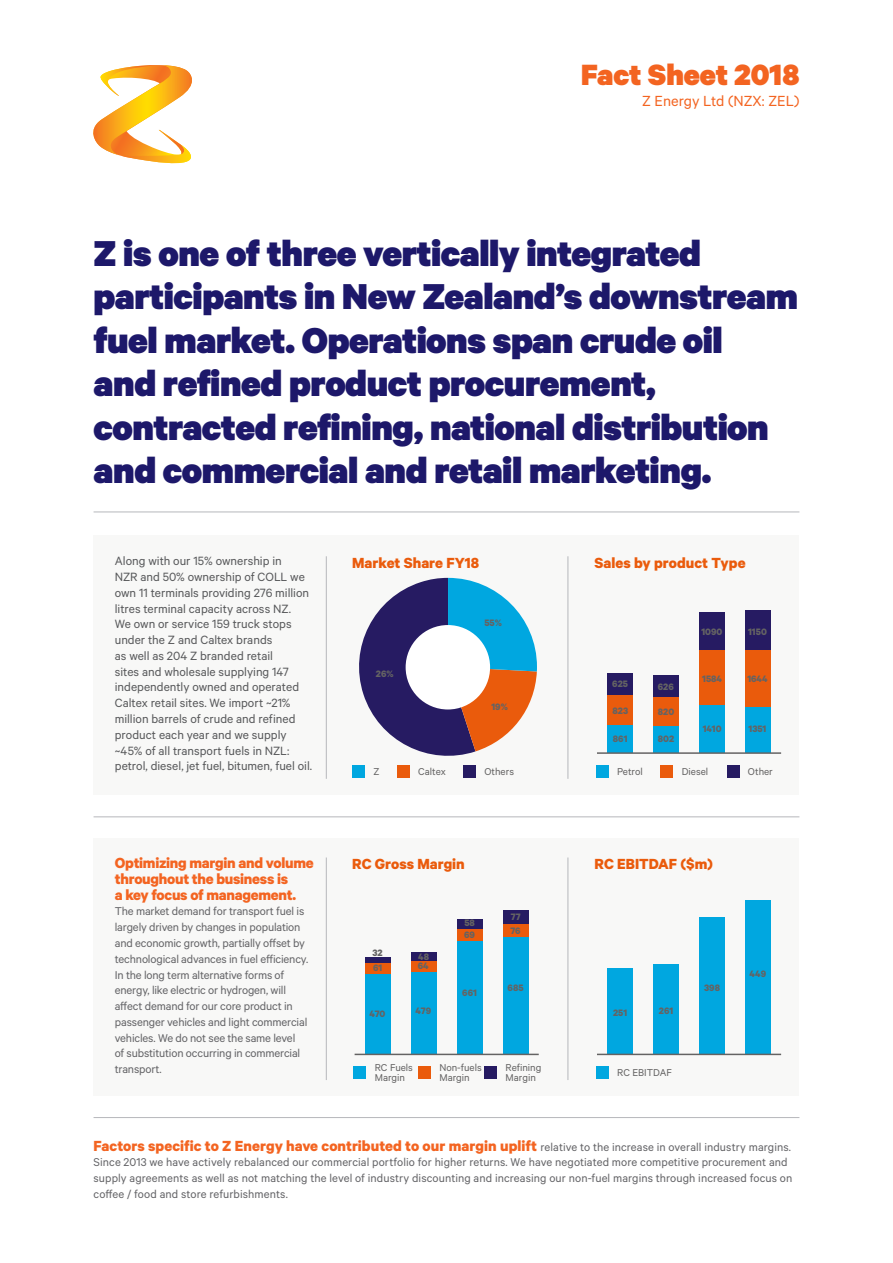
<style>
.page{position:relative;width:893px;height:1263px;background:#fff}
.page>*{position:absolute;margin:0;border:0;box-sizing:border-box;transform-origin:0 0}
.t1{font:900 40.5px/43.5px "Calibre";letter-spacing:-.01em;color:#1d186a}
.t2{font:900 33px "Calibre";color:#f36421}
.BODY{font:700 16.5px "Calibre";letter-spacing:.005em;color:#f36421}
.BODY-2{font:700 16.5px/15.8px "Calibre";letter-spacing:-.015em;color:#f36421}
.t3{font:700 16.5px "Calibre";color:#ea5b0c}
.t4{font:16.5px "Calibre";color:#f36421}
.t5{font:13.5px/15.8px "Calibre";color:#57585a}
.BODY-3{font:12.75px/15.8px "Calibre";letter-spacing:-.01em;color:#636366}
.BODY-4{font:12.75px/15.8px "Calibre";letter-spacing:.01em;color:#636366}
.t6{font:11.25px/10.5px "Calibre";color:#646363}
.t7{font:700 10.5px/15.5px "Calibre";color:#646363}
.s1{font-weight:400;font-size:12.75px;color:#636366}
</style>
<div class="page">
<div style="left:94px;top:838px;width:705px;height:258px;background:#f8f8f7"></div>
<svg style="left:93px;top:65px;width:99px;height:99px"></svg>
<div style="left:94px;top:535px;width:705px;height:260px;background:#f8f8f7"></div>
<hr style="left:94px;top:512px;width:705px;height:1px;background:#b6b7bb">
<div style="left:352px;top:765px;width:13px;height:12px;background:#00a7e0"></div>
<div style="left:397px;top:765px;width:13px;height:12px;background:#ea5b0c"></div>
<div style="left:463px;top:765px;width:13px;height:12px;background:#261b62"></div>
<svg style="left:359px;top:578px;width:178px;height:178px"></svg>
<div style="left:406px;top:625px;width:84px;height:84px;background:#fff;border-radius:50%"></div>
<div style="left:596px;top:765px;width:13px;height:12px;background:#00a7e0"></div>
<div style="left:660px;top:765px;width:13px;height:12px;background:#ea5b0c"></div>
<div style="left:727px;top:765px;width:12px;height:12px;background:#261b62"></div>
<div style="left:745px;top:706px;width:26px;height:47px;background:#00a7e0"></div>
<div style="left:699px;top:704px;width:26px;height:49px;background:#00a7e0"></div>
<div style="left:653px;top:725px;width:26px;height:28px;background:#00a7e0"></div>
<div style="left:607px;top:725px;width:26px;height:28px;background:#00a7e0"></div>
<div style="left:745px;top:650px;width:26px;height:56px;background:#ea5b0c"></div>
<div style="left:699px;top:650px;width:26px;height:54px;background:#ea5b0c"></div>
<div style="left:653px;top:697px;width:26px;height:28px;background:#ea5b0c"></div>
<div style="left:607px;top:695px;width:26px;height:30px;background:#ea5b0c"></div>
<div style="left:745px;top:610px;width:26px;height:40px;background:#261b62"></div>
<div style="left:699px;top:612px;width:26px;height:38px;background:#261b62"></div>
<div style="left:653px;top:676px;width:26px;height:21px;background:#261b62"></div>
<div style="left:607px;top:674px;width:26px;height:21px;background:#261b62"></div>
<hr style="left:597px;top:752px;width:184px;height:2px;background:#646363">
<hr style="left:94px;top:816px;width:705px;height:1px;background:#b6b7bb">
<hr style="left:94px;top:1117px;width:705px;height:1px;background:#b6b7bb">
<div style="left:353px;top:1066px;width:13px;height:13px;background:#00a7e0"></div>
<div style="left:418px;top:1066px;width:13px;height:13px;background:#ea5b0c"></div>
<div style="left:484px;top:1066px;width:13px;height:13px;background:#261b62"></div>
<div style="left:503px;top:936px;width:26px;height:118px;background:#00a7e0"></div>
<div style="left:457px;top:940px;width:26px;height:114px;background:#00a7e0"></div>
<div style="left:411px;top:972px;width:26px;height:82px;background:#00a7e0"></div>
<div style="left:365px;top:973px;width:26px;height:81px;background:#00a7e0"></div>
<div style="left:503px;top:923px;width:26px;height:13px;background:#ea5b0c"></div>
<div style="left:457px;top:929px;width:26px;height:11px;background:#ea5b0c"></div>
<div style="left:411px;top:961px;width:26px;height:11px;background:#ea5b0c"></div>
<div style="left:365px;top:963px;width:26px;height:10px;background:#ea5b0c"></div>
<div style="left:503px;top:910px;width:26px;height:13px;background:#261b62"></div>
<div style="left:457px;top:919px;width:26px;height:10px;background:#261b62"></div>
<div style="left:411px;top:953px;width:26px;height:8px;background:#261b62"></div>
<div style="left:365px;top:957px;width:26px;height:6px;background:#261b62"></div>
<hr style="left:355px;top:1054px;width:184px;height:1px;background:#646363">
<div style="left:596px;top:1066px;width:13px;height:13px;background:#00a7e0"></div>
<div style="left:745px;top:900px;width:26px;height:154px;background:#00a7e0"></div>
<div style="left:699px;top:917px;width:26px;height:137px;background:#00a7e0"></div>
<div style="left:653px;top:964px;width:26px;height:90px;background:#00a7e0"></div>
<div style="left:607px;top:968px;width:26px;height:86px;background:#00a7e0"></div>
<hr style="left:597px;top:1054px;width:184px;height:1px;background:#646363">
<hr style="left:568px;top:857px;width:1px;height:223px;background:#b6b7bb">
<hr style="left:568px;top:556px;width:1px;height:223px;background:#b6b7bb">
<hr style="left:326px;top:857px;width:1px;height:223px;background:#b6b7bb">
<hr style="left:326px;top:556px;width:1px;height:223px;background:#b6b7bb">
<h2 class="t2" style="left:581px;top:54px;width:220px">Fact Sheet 2018</h2>
<p class="t4" style="left:642px;top:91px;width:159px">Z Energy Ltd (NZX: ZEL)</p>
<h2 class="t1" style="left:94px;top:230px;width:706px">Z is one of three vertically integrated participants in New Zealand’s downstream fuel market. Operations span crude oil<br>and refined product procurement, contracted refining, national distribution and commercial and retail marketing.</h2>
<h2 class="t5" style="left:115px;top:553px;width:199px">Along with our 15% ownership in<br>NZR and 50% ownership of COLL we own 11 terminals providing 276 million litres terminal capacity across NZ.<br>We own or service 159 truck stops under the Z and Caltex brands<br>as well as 204 Z branded retail<br>sites and wholesale supplying 147 independently owned and operated Caltex retail sites. We import ~21% million barrels of crude and refined product each year and we supply ~45% of all transport fuels in NZL: petrol, diesel, jet fuel, bitumen, fuel oil.</h2>
<p class="BODY-2" style="left:115px;top:855px;width:200px">Optimizing margin and volume throughout the business is<br>a key focus of management.</p>
<p class="BODY-3" style="left:115px;top:903px;width:195px">The market demand for transport fuel is largely driven by changes in population and economic growth, partially offset by technological advances in fuel efficiency.<br>In the long term alternative forms of energy, like electric or hydrogen, will affect demand for our core product in passenger vehicles and light commercial vehicles. We do not see the same level<br>of substitution occurring in commercial transport.</p>
<p class="t3" style="left:352px;top:552px;width:129px">Market Share FY18</p>
<p class="t7" style="left:376px;top:666px;width:19px">26%</p>
<p class="t7" style="left:484px;top:615px;width:19px">55%</p>
<p class="t7" style="left:491px;top:699px;width:18px">19%</p>
<p class="t6" style="left:373px;top:765px;width:8px">Z</p>
<p class="t6" style="left:418px;top:765px;width:29px">Caltex</p>
<p class="t6" style="left:484px;top:765px;width:31px">Others</p>
<p class="t3" style="left:352px;top:854px;width:114px">RC Gross Margin</p>
<p class="t7" style="left:372px;top:944px;width:12px">32<br>61</p>
<p class="t7" style="left:369px;top:1006px;width:17px">470</p>
<p class="t7" style="left:418px;top:952px;width:13px;line-height:9px">48<br>64</p>
<p class="t7" style="left:416px;top:1003px;width:17px">479</p>
<p class="t7" style="left:464px;top:917px;width:12px;line-height:12px">58<br>69</p>
<p class="t7" style="left:462px;top:985px;width:16px">661</p>
<p class="t7" style="left:511px;top:909px;width:12px;line-height:14px">77<br>76</p>
<p class="t7" style="left:508px;top:980px;width:17px">685</p>
<p class="t6" style="left:375px;top:1061px;width:40px">RC Fuels<br>Margin</p>
<p class="t6" style="left:439px;top:1061px;width:44px">Non-fuels<br>Margin</p>
<p class="t6" style="left:506px;top:1061px;width:37px">Refining<br>Margin</p>
<p class="t3" style="left:595px;top:552px;width:152px">Sales by product Type</p>
<p class="t7" style="left:612px;top:676px;width:17px">625</p>
<p class="t7" style="left:612px;top:703px;width:17px">823</p>
<p class="t7" style="left:613px;top:730px;width:16px">861</p>
<p class="t7" style="left:658px;top:679px;width:18px">626</p>
<p class="t7" style="left:658px;top:704px;width:18px">820</p>
<p class="t7" style="left:658px;top:730px;width:18px">802</p>
<p class="t7" style="left:701px;top:623px;width:23px">1090</p>
<p class="t7" style="left:748px;top:623px;width:20px">1150</p>
<p class="t7" style="left:702px;top:671px;width:21px">1584</p>
<p class="t7" style="left:747px;top:671px;width:22px">1644</p>
<p class="t7" style="left:703px;top:721px;width:20px">1410</p>
<p class="t7" style="left:748px;top:721px;width:19px">1351</p>
<p class="t6" style="left:617px;top:765px;width:27px">Petrol</p>
<p class="t6" style="left:682px;top:765px;width:28px">Diesel</p>
<p class="t6" style="left:748px;top:765px;width:26px">Other</p>
<p class="t3" style="left:595px;top:854px;width:120px">RC EBITDAF ($m)</p>
<p class="t7" style="left:613px;top:1005px;width:16px">251</p>
<p class="t7" style="left:659px;top:1003px;width:16px">261</p>
<p class="t6" style="left:617px;top:1067px;width:56px">RC EBITDAF</p>
<p class="t7" style="left:704px;top:980px;width:17px">398</p>
<p class="t7" style="left:750px;top:966px;width:18px">449</p>
<p class="BODY" style="left:94px;top:1135px;width:699px">Factors specific to Z Energy have contributed to our margin uplift <span class="s1">relative to the increase in overall industry margins.</span></p>
<p class="BODY-4" style="left:94px;top:1154px;width:700px">Since 2013 we have actively rebalanced our commercial portfolio for higher returns. We have negotiated more competitive procurement and supply agreements as well as not matching the level of industry discounting and increasing our non-fuel margins through increased focus on coffee / food and store refurbishments.</p>
</div>
